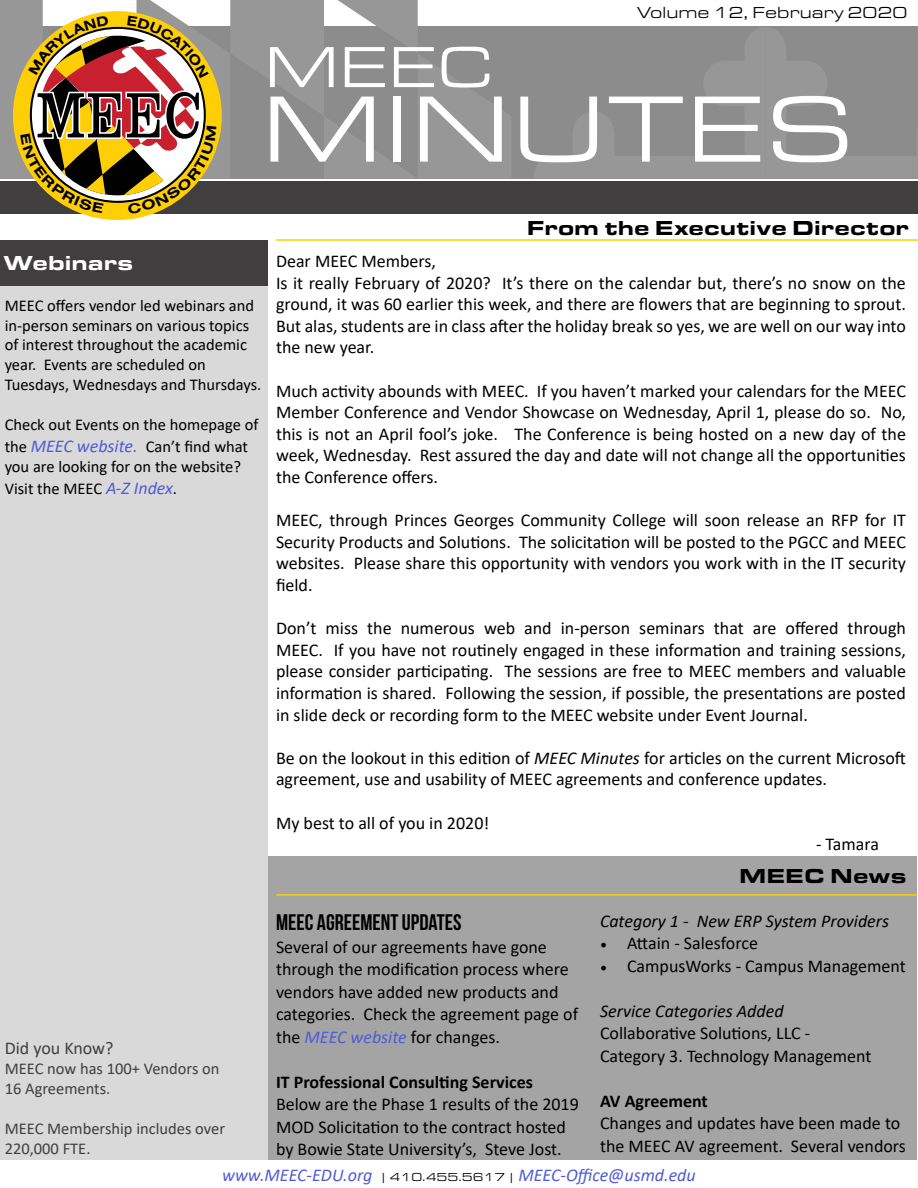
<style>
.page{position:relative;width:918px;height:1188px;background:#fff}
.page>*{position:absolute;margin:0;border:0;box-sizing:border-box;transform-origin:0 0}
.t1{font:97.5px "Eurostile Ext";letter-spacing:.01em;color:#fff}
.t2{font:60px "Eurostile Ext";color:#fff}
.t3{font:22.5px "Bebas Neue";color:#000}
.t4{font:900 21px "Eurostile Ext";color:#000}
.t5{font:900 21px "Eurostile Ext";color:#fff}
.t6{font:18px/21.6px "Calibri";color:#000}
.t7{font:italic 18px "Calibri";color:#000}
.t8{font:italic 18px "Calibri";color:#4f5cd6}
.t9{font:700 18px "Calibri";color:#000}
.t10{font:18px "Calibri";color:#403e3f}
.t11{font:16.5px/19.8px "Calibri";color:#000}
.t12{font:16.5px/19.8px "Calibri";color:#403e3f}
.t13{font:16.5px "Eurostile Ext";color:#000}
.s1{font-style:italic;font-size:18px;color:#4f5cd6}
.s2{font-style:italic}
.s3{font-style:italic;color:#4f5cd6}
.s4{font-family:"Minion Pro"}
.s5{font-family:"Eurostile Ext";font-style:normal;font-size:12px;color:#000}
</style>
<div class="page">
<div style="left:0;top:26px;width:918px;height:152px;background:#8c8c8c"></div>
<div style="left:267px;top:856px;width:650px;height:304px;background:#a4a4a4"></div>
<div style="left:0;top:248px;width:267px;height:912px;background:#d9d9d9"></div>
<svg style="left:534px;top:28px;width:384px;height:150px"></svg>
<svg style="left:0;top:0;width:511px;height:178px;fill:#979797"></svg>
<div style="left:0;top:182px;width:918px;height:32px;background:#403e3f"></div>
<hr style="left:276px;top:239px;width:642px;height:2px;background:#ffce00">
<hr style="left:276px;top:894px;width:641px;height:2px;background:#ffce00">
<div style="left:0;top:241px;width:268px;height:45px;background:#403e3f"></div>
<div style="left:13px;top:11px;width:209px;height:209px;background:#fece07;border-radius:50%"></div>
<svg style="left:20px;top:16px;width:196px;height:198px"></svg>
<h2 class="t2" style="left:264px;top:27px;width:230px">MEEC</h2>
<p class="t13" style="left:637px;top:1px;width:272px">Volume 12, February 2020</p>
<h1 class="t1" style="left:261px;top:65px;width:594px">MINUTES</h1>
<p class="t5" style="left:3px;top:247px;width:131px">Webinars</p>
<p class="t11" style="left:5px;top:295px;width:258px">MEEC offers vendor led webinars and in-person seminars on various topics of interest throughout the academic year. Events are scheduled on Tuesdays, Wednesdays and Thursdays.</p>
<p class="t11" style="left:5px;top:413px;width:255px;line-height:22.5px">Check out Events on the homepage of the <span class="s1">MEEC website.</span> Can’t find what</p>
<p class="t11" style="left:5px;top:455px;width:238px;line-height:22.5px">you are looking for on the website?<br>Visit the MEEC <span class="s1">A-Z Index</span>.</p>
<p class="t10" style="left:5px;top:1036px;width:110px">Did you Know?</p>
<p class="t12" style="left:5px;top:1059px;width:216px">MEEC now has 100+ Vendors on<br>16 Agreements.</p>
<p class="t12" style="left:5px;top:1118px;width:222px">MEEC Membership includes over<br>220,000 FTE.</p>
<p class="t4" style="left:527px;top:212px;width:384px">From the Executive Director</p>
<p class="t6" style="left:276px;top:250px;width:631px">Dear MEEC Members,<br>Is it really February of 2020? It’s there on the calendar but, there’s no snow on the ground, it was 60 earlier this week, and there are flowers that are beginning to sprout.<br>But alas, students are in class after the holiday break so yes, we are well on our way into the new year.</p>
<p class="t6" style="left:276px;top:379px;width:632px;text-align:justify">Much activity abounds with MEEC. If you haven’t marked your calendars for the MEEC Member Conference and Vendor Showcase on Wednesday, April 1, please do so. No, this is not an April fool’s joke. The Conference is being hosted on a new day of the week, Wednesday. Rest assured the day and date will not change all the opportunities the Conference offers.</p>
<p class="t6" style="left:276px;top:509px;width:632px;text-align:justify">MEEC, through Princes Georges Community College will soon release an RFP for IT Security Products and Solutions. The solicitation will be posted to the PGCC and MEEC websites. Please share this opportunity with vendors you work with in the IT security field.</p>
<p class="t6" style="left:276px;top:617px;width:631px;text-align:justify">Don’t miss the numerous web and in-person seminars that are offered through MEEC. If you have not routinely engaged in these information and training sessions, please consider participating. The sessions are free to MEEC members and valuable information is shared. Following the session, if possible, the presentations are posted in slide deck or recording form to the MEEC website under Event Journal.</p>
<p class="t6" style="left:276px;top:747px;width:631px">Be on the lookout in this edition of <span class="s2">MEEC Minutes</span> for articles on the current Microsoft agreement, use and usability of MEEC agreements and conference updates.</p>
<p class="t6" style="left:276px;top:811px;width:215px">My best to all of you in 2020!</p>
<p class="t6" style="left:816px;top:833px;width:65px">- Tamara</p>
<p class="t3" style="left:276px;top:910px;width:187px">MEEC AGREEMENT UPDATES</p>
<p class="t6" style="left:276px;top:935px;width:304px;line-height:22.5px">Several of our agreements have gone through the modification process where vendors have added new products and categories. Check the agreement page of the <span class="s3">MEEC website</span> for changes.</p>
<p class="t9" style="left:276px;top:1069px;width:258px">IT Professional Consulting Services</p>
<p class="t6" style="left:276px;top:1093px;width:304px;line-height:22.5px">Below are the Phase 1 results of the 2019<br>MOD Solicitation to the contract hosted by Bowie State University’s, Steve Jost.</p>
<p class="t4" style="left:739px;top:860px;width:169px">MEEC News</p>
<p class="t7" style="left:600px;top:909px;width:291px">Category 1 - New ERP System Providers</p>
<p class="t6" style="left:600px;top:932px;width:160px"><span class="s4">•</span> Attain - Salesforce</p>
<p class="t6" style="left:600px;top:955px;width:307px"><span class="s4">•</span> CampusWorks - Campus Management</p>
<p class="t7" style="left:600px;top:999px;width:185px">Service Categories Added</p>
<p class="t6" style="left:600px;top:1022px;width:273px;line-height:22.5px">Collaborative Solutions, LLC -<br>Category 3. Technology Management</p>
<p class="t9" style="left:600px;top:1088px;width:109px">AV Agreement</p>
<p class="t6" style="left:600px;top:1112px;width:307px;line-height:22.5px">Changes and updates have been made to the MEEC AV agreement. Several vendors</p>
<p class="t8" style="left:222px;top:1162px;width:475px">www.MEEC-EDU.org <span class="s5">| 410.455.5617 |</span> MEEC-Office@usmd.edu</p>
</div>
